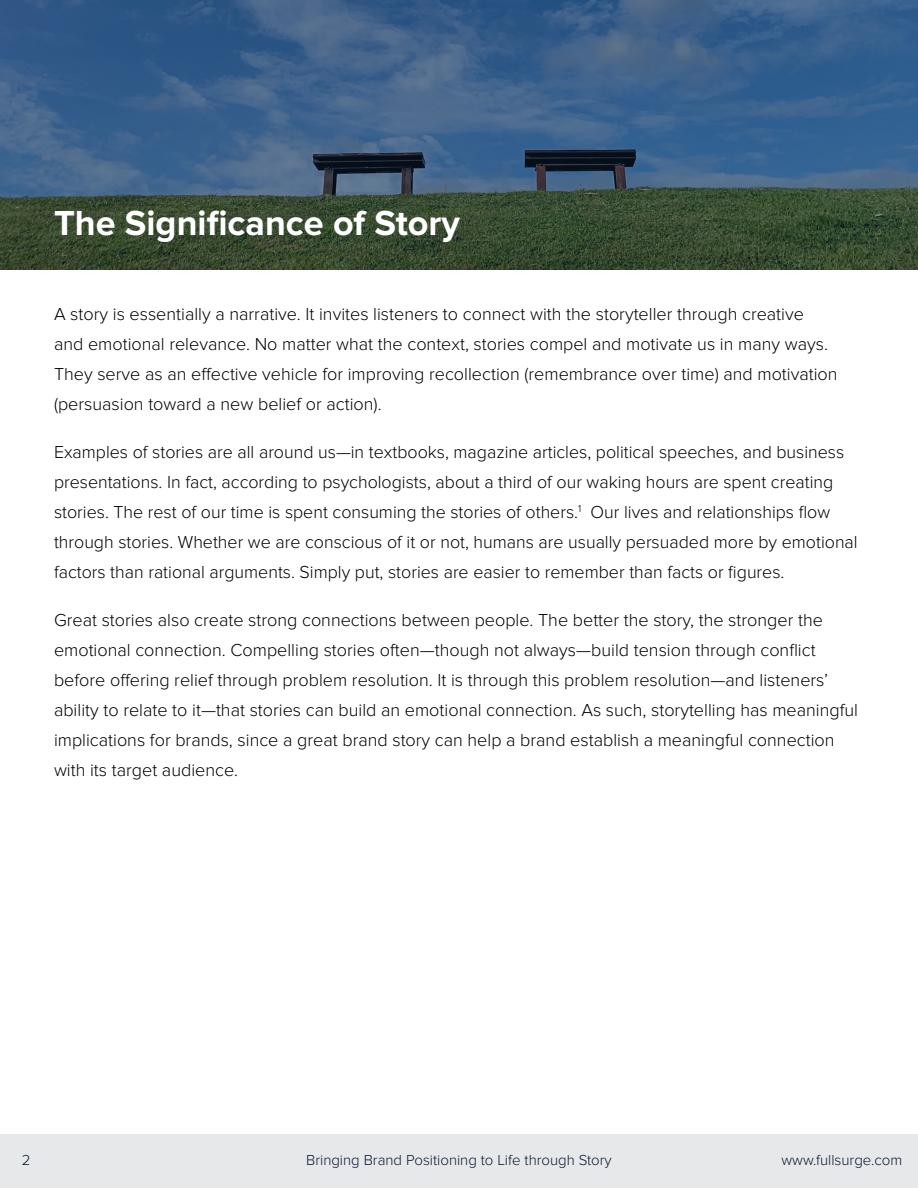
<style>
.page{position:relative;width:918px;height:1188px;background:#fff}
.page>*{position:absolute;margin:0;border:0;box-sizing:border-box;transform-origin:0 0}
.t1{font:700 36px "Proxima Nova";color:#fff}
.t2{font:300 18px/30px "Proxima Nova";color:#000}
.t3{font:300 15px "Proxima Nova";color:#0a1b32}
</style>
<div class="page">
<div style="left:0;top:1134px;width:918px;height:54px;background:#e6e8ea"></div>
<svg style="left:0;top:0;width:918px;height:270px;background:#3a596f"></svg>
<p class="t1" style="left:54px;top:203px;width:408px">The Significance of Story</p>
<p class="t2" style="left:54px;top:299px;width:785px">A story is essentially a narrative. It invites listeners to connect with the storyteller through creative and emotional relevance. No matter what the context, stories compel and motivate us in many ways.<br>They serve as an effective vehicle for improving recollection (remembrance over time) and motivation (persuasion toward a new belief or action).</p>
<p class="t2" style="left:54px;top:437px;width:805px">Examples of stories are all around us—in textbooks, magazine articles, political speeches, and business presentations. In fact, according to psychologists, about a third of our waking hours are spent creating stories. The rest of our time is spent consuming the stories of others.<sup>1</sup> Our lives and relationships flow through stories. Whether we are conscious of it or not, humans are usually persuaded more by emotional factors than rational arguments. Simply put, stories are easier to remember than facts or figures.</p>
<p class="t2" style="left:54px;top:605px;width:806px">Great stories also create strong connections between people. The better the story, the stronger the emotional connection. Compelling stories often—though not always—build tension through conflict before offering relief through problem resolution. It is through this problem resolution—and listeners’ ability to relate to it—that stories can build an emotional connection. As such, storytelling has meaningful implications for brands, since a great brand story can help a brand establish a meaningful connection with its target audience.</p>
<p class="t3" style="left:22px;top:1151px;width:10px">2</p>
<p class="t3" style="left:306px;top:1151px;width:307px">Bringing Brand Positioning to Life through Story</p>
<p class="t3" style="left:782px;top:1151px;width:122px">www.fullsurge.com</p>
</div>
